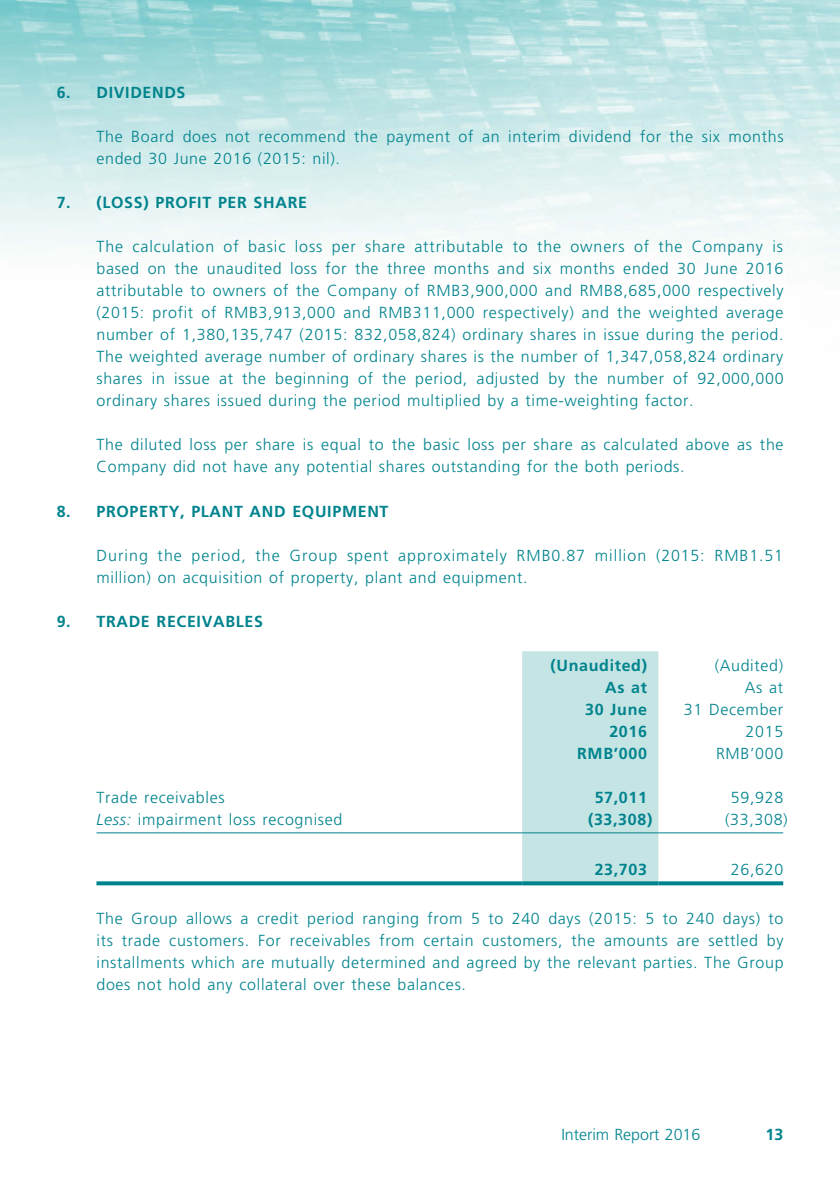
<style>
.page{position:relative;width:840px;height:1191px;background:#fff}
.page>*{position:absolute;margin:0;border:0;box-sizing:border-box;transform-origin:0 0}
.t1{font:300 16px/22px "Frutiger LT Std";letter-spacing:.04em;color:#00838d}
.t2{font:700 16px/22px "Frutiger LT Std";letter-spacing:.04em;color:#00838d;text-align:right}
.t3{font:300 16px "Frutiger LT Std";letter-spacing:-.005em;color:#00838d}
.s1{font-style:italic}
</style>
<div class="page">
<img style="left:0;top:0;width:839px;height:886px">
<div style="left:522px;top:651px;width:136px;height:230px;background:#c5e4e4"></div>
<hr style="left:96px;top:832px;width:426px;height:1px;background:#00838d">
<hr style="left:522px;top:832px;width:136px;height:1px;background:#00838d">
<hr style="left:658px;top:832px;width:124px;height:1px;background:#00838d">
<svg style="left:96px;top:881px;width:426px;height:4px;fill:#00838d"></svg>
<svg style="left:522px;top:881px;width:136px;height:4px"></svg>
<svg style="left:658px;top:881px;width:124px;height:4px"></svg>
<p class="t2" style="left:57px;top:82px;width:130px">6. DIVIDENDS</p>
<p class="t1" style="left:96px;top:126px;width:688px">The Board does not recommend the payment of an interim dividend for the six months ended 30 June 2016 (2015: nil).</p>
<p class="t2" style="left:57px;top:192px;width:252px">7. (LOSS) PROFIT PER SHARE</p>
<p class="t1" style="left:96px;top:236px;width:688px;text-align:justify">The calculation of basic loss per share attributable to the owners of the Company is based on the unaudited loss for the three months and six months ended 30 June 2016 attributable to owners of the Company of RMB3,900,000 and RMB8,685,000 respectively (2015: profit of RMB3,913,000 and RMB311,000 respectively) and the weighted average number of 1,380,135,747 (2015: 832,058,824) ordinary shares in issue during the period.<br>The weighted average number of ordinary shares is the number of 1,347,058,824 ordinary shares in issue at the beginning of the period, adjusted by the number of 92,000,000 ordinary shares issued during the period multiplied by a time-weighting factor.</p>
<p class="t1" style="left:96px;top:434px;width:688px">The diluted loss per share is equal to the basic loss per share as calculated above as the<br>Company did not have any potential shares outstanding for the both periods.</p>
<p class="t2" style="left:57px;top:500px;width:333px">8. PROPERTY, PLANT AND EQUIPMENT</p>
<p class="t1" style="left:96px;top:544px;width:687px">During the period, the Group spent approximately RMB0.87 million (2015: RMB1.51 million) on acquisition of property, plant and equipment.</p>
<p class="t2" style="left:57px;top:610px;width:208px">9. TRADE RECEIVABLES</p>
<p class="t2" style="left:550px;top:654px;width:98px">(Unaudited)</p>
<p class="t1" style="left:714px;top:654px;width:70px">(Audited)</p>
<p class="t2" style="left:584px;top:676px;width:63px">As at<br>30 June</p>
<p class="t1" style="left:683px;top:676px;width:101px;text-align:right">As at<br>31 December</p>
<p class="t2" style="left:609px;top:720px;width:39px">2016</p>
<p class="t1" style="left:745px;top:720px;width:39px">2015</p>
<p class="t2" style="left:577px;top:742px;width:71px">RMB’000</p>
<p class="t1" style="left:715px;top:742px;width:69px">RMB’000</p>
<p class="t1" style="left:96px;top:786px;width:130px">Trade receivables</p>
<p class="t2" style="left:594px;top:786px;width:54px">57,011</p>
<p class="t1" style="left:730px;top:786px;width:54px">59,928</p>
<p class="t1" style="left:96px;top:808px;width:247px"><span class="s1">Less:</span> impairment loss recognised</p>
<p class="t2" style="left:587px;top:808px;width:66px">(33,308)</p>
<p class="t1" style="left:724px;top:808px;width:64px">(33,308)</p>
<p class="t2" style="left:594px;top:858px;width:54px">23,703</p>
<p class="t1" style="left:730px;top:858px;width:54px">26,620</p>
<p class="t1" style="left:96px;top:907px;width:688px;text-align:justify">The Group allows a credit period ranging from 5 to 240 days (2015: 5 to 240 days) to its trade customers. For receivables from certain customers, the amounts are settled by installments which are mutually determined and agreed by the relevant parties. The Group does not hold any collateral over these balances.</p>
<p class="t3" style="left:561px;top:1125px;width:140px">Interim Report 2016</p>
<p class="t2" style="left:765px;top:1123px;width:19px">13</p>
</div>
